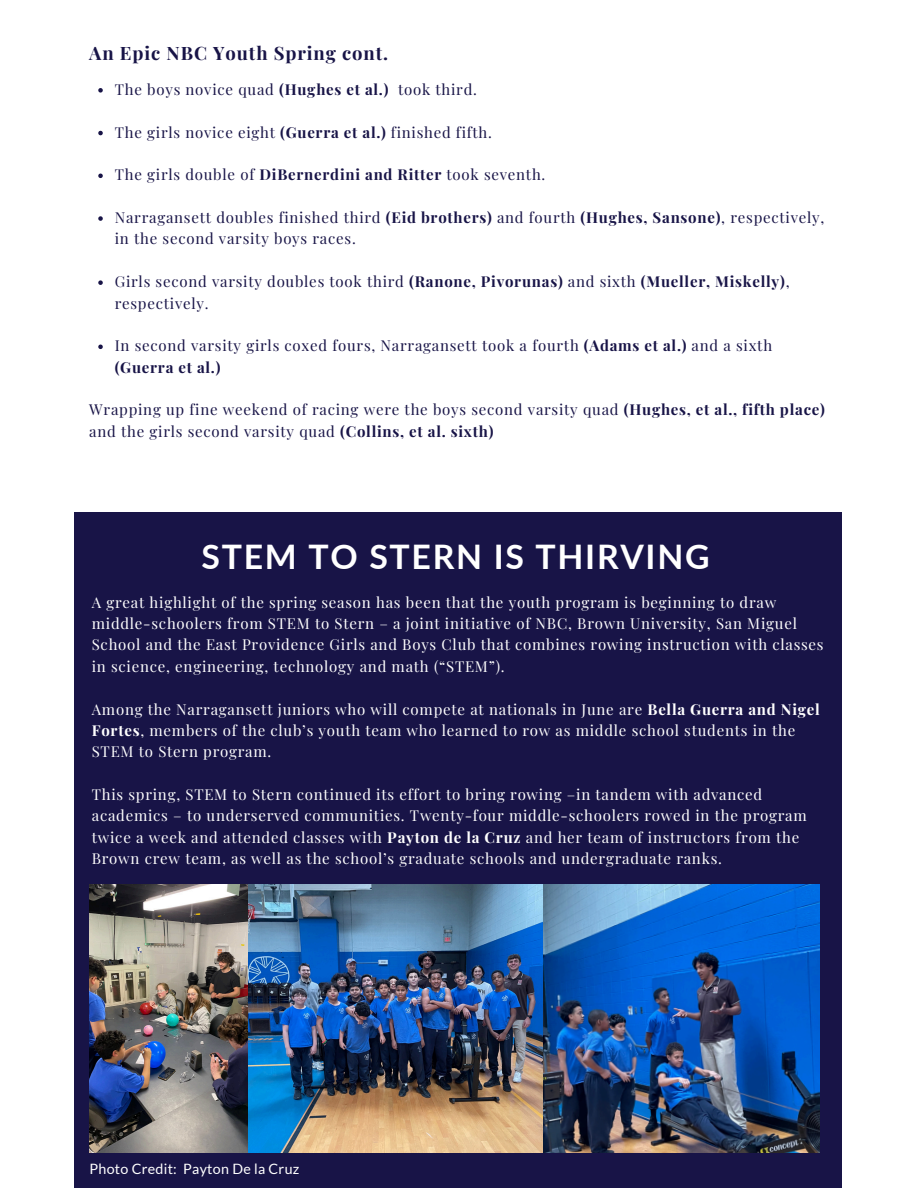
<style>
.page{position:relative;width:918px;height:1188px;background:#fff}
.page>*{position:absolute;margin:0;border:0;box-sizing:border-box;transform-origin:0 0}
.t1{font:700 33.75px "Lato";letter-spacing:.05em;color:#fff}
.t2{font:700 18.45px "Playfair Display";letter-spacing:.05em;color:#181447}
.t3{font:15px/21.3px "Playfair Display";letter-spacing:.05em;color:#fff}
.t4{font:15px/21.3px "Playfair Display";letter-spacing:.05em;color:#181447}
.t5{font:14.25px "Lato";letter-spacing:.02em;color:#fff}
.s1{font-weight:700}
</style>
<div class="page">
<svg style="left:98px;top:88px;width:5px;height:5px"></svg>
<svg style="left:98px;top:131px;width:5px;height:4px"></svg>
<svg style="left:98px;top:174px;width:5px;height:4px"></svg>
<svg style="left:98px;top:216px;width:5px;height:5px"></svg>
<svg style="left:98px;top:280px;width:5px;height:5px"></svg>
<svg style="left:98px;top:345px;width:5px;height:4px"></svg>
<div style="left:74px;top:513px;width:767px;height:675px;background:#181447"></div>
<img style="left:89px;top:885px;width:731px;height:268px">
<p class="t2" style="left:89px;top:40px;width:300px">An Epic NBC Youth Spring cont.</p>
<h2 class="t4" style="left:115px;top:78px;width:275px">The boys novice quad <span class="s1">(Hughes et al.)</span></h2>
<p class="t4" style="left:398px;top:78px;width:80px">took third.</p>
<p class="t4" style="left:115px;top:121px;width:379px">The girls novice eight <span class="s1">(Guerra et al.)</span> finished fifth.</p>
<p class="t4" style="left:115px;top:163px;width:432px">The girls double of <span class="s1">DiBernerdini and Ritter</span> took seventh.</p>
<p class="t4" style="left:115px;top:206px;width:711px">Narragansett doubles finished third <span class="s1">(Eid brothers)</span> and fourth <span class="s1">(Hughes, Sansone)</span>, respectively, in the second varsity boys races.</p>
<p class="t4" style="left:115px;top:270px;width:676px">Girls second varsity doubles took third <span class="s1">(Ranone, Pivorunas)</span> and sixth <span class="s1">(Mueller, Miskelly)</span>, respectively.</p>
<p class="t4" style="left:115px;top:334px;width:659px">In second varsity girls coxed fours, Narragansett took a fourth <span class="s1">(Adams et al.)</span> and a sixth <span class="s1">(Guerra et al.)</span></p>
<p class="t4" style="left:89px;top:399px;width:737px">Wrapping up fine weekend of racing were the boys second varsity quad <span class="s1">(Hughes, et al., fifth place) </span>and the girls second varsity quad <span class="s1">(Collins, et al. sixth)</span></p>
<p class="t1" style="left:202px;top:536px;width:510px">STEM TO STERN IS THIRVING</p>
<h1 class="t3" style="left:92px;top:591px;width:733px">A great highlight of the spring season has been that the youth program is beginning to draw middle-schoolers from STEM to Stern – a joint initiative of NBC, Brown University, San Miguel School and the East Providence Girls and Boys Club that combines rowing instruction with classes in science, engineering, technology and math (“STEM”).</h1>
<p class="t3" style="left:92px;top:698px;width:730px">Among the Narragansett juniors who will compete at nationals in June are <span class="s1">Bella Guerra and Nigel<br>Fortes</span>, members of the club’s youth team who learned to row as middle school students in the<br>STEM to Stern program.</p>
<p class="t3" style="left:92px;top:783px;width:716px">This spring, STEM to Stern continued its effort to bring rowing –in tandem with advanced academics – to underserved communities. Twenty-four middle-schoolers rowed in the program twice a week and attended classes with <span class="s1">Payton de la Cruz</span> and her team of instructors from the Brown crew team, as well as the school’s graduate schools and undergraduate ranks.</p>
<p class="t5" style="left:90px;top:1160px;width:211px">Photo Credit: Payton De la Cruz</p>
</div>
